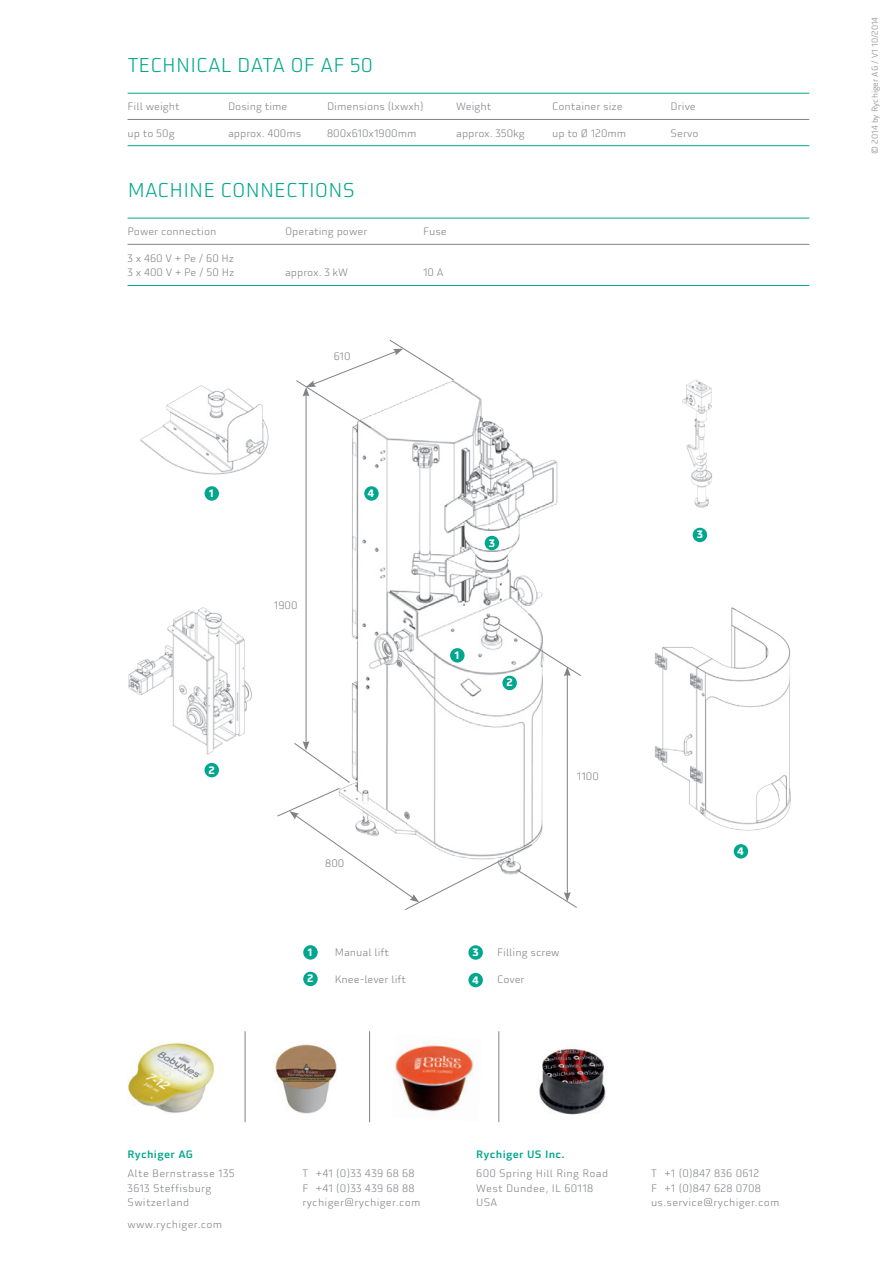
<style>
.page{position:relative;width:893px;height:1263px;background:#fff}
.page>*{position:absolute;margin:0;border:0;box-sizing:border-box;transform-origin:0 0}
.t1{font:300 19.5px "Utility OT";letter-spacing:.01em;color:#00a78e}
.t2{font:300 10.5px/13.5px "Utility OT";color:#808285}
.t3{font:300 10.5px/15px "Utility OT";letter-spacing:.025em;color:#808285}
.t4{font:500 10.5px "Utility OT";letter-spacing:.025em;color:#00a78e}
.t5{font:700 10.5px "Utility OT";color:#fff}
.t6{font:300 8.25px "Utility OT";color:#808285}
</style>
<div class="page">
<hr style="left:128px;top:93px;width:681px;height:1px;background:#00a78e">
<hr style="left:128px;top:145px;width:681px;height:1px;background:#00a78e">
<hr style="left:128px;top:119px;width:681px;height:1px;background:#808285">
<hr style="left:128px;top:218px;width:681px;height:1px;background:#00a78e">
<hr style="left:128px;top:285px;width:681px;height:1px;background:#00a78e">
<hr style="left:128px;top:244px;width:681px;height:1px;background:#808285">
<div style="left:303px;top:972px;width:15px;height:14px;background:#00a78e;border-radius:50%"></div>
<div style="left:303px;top:945px;width:15px;height:15px;background:#00a78e;border-radius:50%"></div>
<div style="left:468px;top:973px;width:15px;height:14px;background:#00a78e;border-radius:50%"></div>
<div style="left:468px;top:945px;width:15px;height:15px;background:#00a78e;border-radius:50%"></div>
<img style="left:395px;top:1045px;width:79px;height:67px">
<img style="left:539px;top:1048px;width:67px;height:67px">
<img style="left:275px;top:1044px;width:62px;height:70px">
<img style="left:128px;top:1043px;width:86px;height:70px">
<hr style="left:245px;top:1031px;width:1px;height:91px;background:#808285">
<hr style="left:369px;top:1031px;width:1px;height:91px;background:#808285">
<hr style="left:498px;top:1031px;width:1px;height:91px;background:#808285">
<img style="left:352px;top:381px;width:215px;height:360px">
<hr style="left:306px;top:394px;width:1px;height:349px;background:#808285">
<hr style="left:567px;top:674px;width:1px;height:220px;background:#808285">
<svg style="left:296px;top:340px;width:159px;height:89px"></svg>
<svg style="left:498px;top:623px;width:83px;height:54px"></svg>
<svg style="left:277px;top:741px;width:300px;height:169px"></svg>
<img style="left:140px;top:385px;width:129px;height:114px">
<img style="left:682px;top:379px;width:30px;height:129px">
<div style="left:205px;top:486px;width:14px;height:15px;background:#00a78e;border-radius:50%"></div>
<div style="left:450px;top:648px;width:15px;height:15px;background:#00a78e;border-radius:50%"></div>
<div style="left:693px;top:528px;width:14px;height:14px;background:#00a78e;border-radius:50%"></div>
<div style="left:485px;top:536px;width:14px;height:14px;background:#00a78e;border-radius:50%"></div>
<div style="left:205px;top:763px;width:14px;height:14px;background:#00a78e;border-radius:50%"></div>
<div style="left:502px;top:676px;width:15px;height:14px;background:#00a78e;border-radius:50%"></div>
<div style="left:734px;top:844px;width:14px;height:14px;background:#00a78e;border-radius:50%"></div>
<div style="left:364px;top:486px;width:15px;height:15px;background:#00a78e;border-radius:50%"></div>
<img style="left:655px;top:607px;width:136px;height:224px">
<img style="left:128px;top:607px;width:124px;height:148px">
<h1 class="t1" style="left:128px;top:54px;width:247px">TECHNICAL DATA OF AF 50</h1>
<p class="t2" style="left:128px;top:100px;width:54px">Fill weight</p>
<p class="t2" style="left:228px;top:100px;width:61px">Dosing time</p>
<p class="t2" style="left:327px;top:100px;width:98px">Dimensions (lxwxh)</p>
<p class="t2" style="left:456px;top:100px;width:37px">Weight</p>
<p class="t2" style="left:552px;top:100px;width:72px">Container size</p>
<p class="t2" style="left:671px;top:100px;width:27px">Drive</p>
<p class="t2" style="left:128px;top:127px;width:49px">up to 50g</p>
<p class="t2" style="left:228px;top:127px;width:75px">approx. 400ms</p>
<p class="t2" style="left:327px;top:127px;width:91px">800x610x1900mm</p>
<p class="t2" style="left:456px;top:127px;width:70px">approx. 350kg</p>
<p class="t2" style="left:552px;top:127px;width:76px">up to Ø 120mm</p>
<p class="t2" style="left:671px;top:127px;width:29px">Servo</p>
<h1 class="t1" style="left:128px;top:179px;width:229px">MACHINE CONNECTIONS</h1>
<p class="t2" style="left:128px;top:225px;width:90px">Power connection</p>
<p class="t2" style="left:285px;top:225px;width:84px">Operating power</p>
<p class="t2" style="left:423px;top:225px;width:25px">Fuse</p>
<p class="t2" style="left:128px;top:252px;width:108px">3 x 460 V + Pe / 60 Hz<br>3 x 400 V + Pe / 50 Hz</p>
<p class="t2" style="left:285px;top:266px;width:65px">approx. 3 kW</p>
<p class="t2" style="left:423px;top:266px;width:22px">10 A</p>
<p class="t5" style="left:209px;top:486px;width:6px">1</p>
<p class="t5" style="left:209px;top:763px;width:8px">2</p>
<p class="t2" style="left:334px;top:350px;width:18px">610</p>
<p class="t2" style="left:274px;top:599px;width:25px">1900</p>
<p class="t5" style="left:368px;top:486px;width:8px">4</p>
<p class="t5" style="left:489px;top:536px;width:8px">3</p>
<p class="t5" style="left:454px;top:648px;width:6px">1</p>
<p class="t5" style="left:506px;top:676px;width:8px">2</p>
<p class="t2" style="left:325px;top:857px;width:21px">800</p>
<p class="t2" style="left:577px;top:769px;width:24px">1100</p>
<p class="t5" style="left:308px;top:945px;width:6px">1</p>
<p class="t2" style="left:335px;top:945px;width:56px">Manual lift</p>
<p class="t2" style="left:335px;top:972px;width:73px">Knee-lever lift</p>
<p class="t5" style="left:472px;top:973px;width:8px">4</p>
<p class="t5" style="left:472px;top:945px;width:8px">3</p>
<p class="t5" style="left:307px;top:972px;width:8px">2</p>
<p class="t2" style="left:497px;top:945px;width:64px">Filling screw</p>
<p class="t2" style="left:497px;top:972px;width:29px">Cover</p>
<p class="t5" style="left:697px;top:528px;width:8px">3</p>
<p class="t5" style="left:737px;top:844px;width:8px">4</p>
<p class="t4" style="left:128px;top:1148px;width:67px">Rychiger AG</p>
<p class="t3" style="left:128px;top:1166px;width:109px">Alte Bernstrasse 135<br>3613 Steffisburg</p>
<p class="t3" style="left:128px;top:1191px;width:96px;line-height:22.5px">Switzerland www.rychiger.com</p>
<p class="t3" style="left:302px;top:1166px;width:114px">T +41 (0)33 439 68 68<br>F +41 (0)33 439 68 88</p>
<p class="t3" style="left:302px;top:1195px;width:120px">rychiger@rychiger.com</p>
<p class="t4" style="left:476px;top:1148px;width:90px">Rychiger US Inc.</p>
<p class="t3" style="left:476px;top:1166px;width:134px">600 Spring Hill Ring Road<br>West Dundee, IL 60118</p>
<p class="t2" style="left:476px;top:1195px;width:23px">USA</p>
<p class="t3" style="left:651px;top:1166px;width:111px">T +1 (0)847 836 0612<br>F +1 (0)847 628 0708</p>
<p class="t3" style="left:651px;top:1195px;width:130px">us.service@rychiger.com</p>
<p class="t6" style="left:870px;top:154px;width:138px;rotate:-90deg">© 2014 by Rychiger AG / V1 10/2014</p>
</div>
